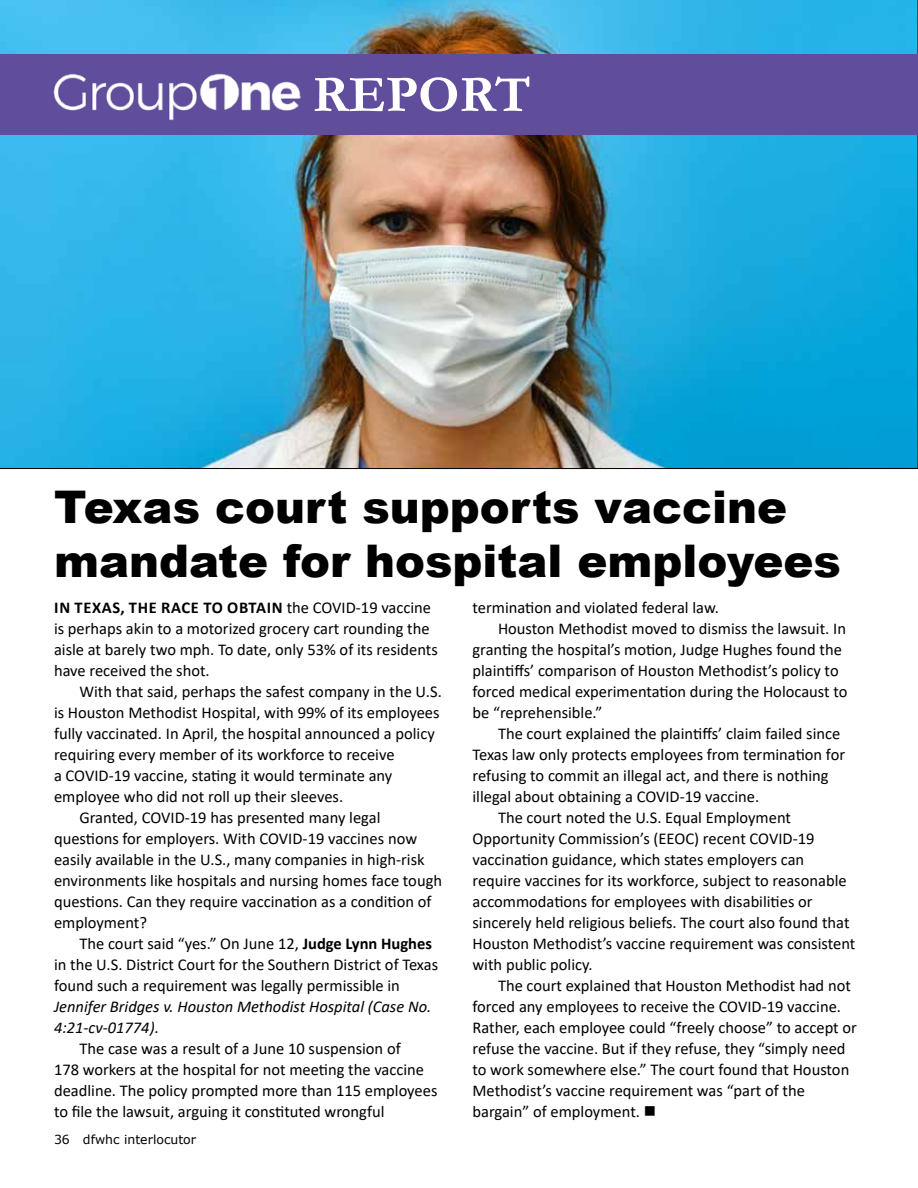
<style>
.page{position:relative;width:918px;height:1188px;background:#fff}
.page>*{position:absolute;margin:0;border:0;box-sizing:border-box;transform-origin:0 0}
.t1{font:700 52.2px "Garamond";color:#fff}
.t2{font:900 45px/54px "Arial";color:#000}
.t3{font:16.5px/21px "Calibri";color:#000}
.t4{font:italic 16.5px "Calibri";color:#000}
.t5{font:12.45px "Verdana";color:#000}
.s1{font-weight:700}
.s2{font-style:normal}
</style>
<div class="page">
<img style="left:0;top:0;width:918px;height:469px">
<div style="left:0;top:54px;width:918px;height:80px;background:#604d9c"></div>
<img style="left:53px;top:73px;width:248px;height:48px">
<h1 class="t1" style="left:313px;top:59px;width:220px">REPORT</h1>
<h2 class="t2" style="left:54px;top:478px;width:789px">Texas court supports vaccine mandate for hospital employees</h2>
<p class="t3" style="left:54px;top:596px;width:385px"><span class="s1">IN TEXAS, THE RACE TO OBTAIN</span> the COVID-19 vaccine is perhaps akin to a motorized grocery cart rounding the aisle at barely two mph. To date, only 53% of its residents have received the shot.</p>
<p class="t3" style="left:80px;top:680px;width:364px">With that said, perhaps the safest company in the U.S.</p>
<p class="t3" style="left:54px;top:701px;width:387px">is Houston Methodist Hospital, with 99% of its employees</p>
<p class="t3" style="left:54px;top:722px;width:382px">fully vaccinated. In April, the hospital announced a policy</p>
<p class="t3" style="left:54px;top:743px;width:342px">requiring every member of its workforce to receive</p>
<p class="t3" style="left:54px;top:764px;width:340px">a COVID-19 vaccine, stating it would terminate any</p>
<p class="t3" style="left:54px;top:785px;width:291px">employee who did not roll up their sleeves.</p>
<p class="t3" style="left:80px;top:806px;width:302px">Granted, COVID-19 has presented many legal</p>
<p class="t3" style="left:54px;top:827px;width:365px">questions for employers. With COVID-19 vaccines now</p>
<p class="t3" style="left:54px;top:848px;width:372px">easily available in the U.S., many companies in high-risk</p>
<p class="t3" style="left:54px;top:869px;width:390px">environments like hospitals and nursing homes face tough</p>
<p class="t3" style="left:54px;top:890px;width:379px">questions. Can they require vaccination as a condition of</p>
<p class="t3" style="left:54px;top:911px;width:95px">employment?</p>
<p class="t3" style="left:80px;top:932px;width:354px">The court said “yes.” On June 12, <span class="s1">Judge Lynn Hughes</span></p>
<p class="t3" style="left:54px;top:953px;width:386px">in the U.S. District Court for the Southern District of Texas</p>
<p class="t3" style="left:54px;top:974px;width:347px">found such a requirement was legally permissible in</p>
<p class="t4" style="left:54px;top:995px;width:379px">Jennifer Bridges v. Houston Methodist Hospital (Case No.</p>
<p class="t4" style="left:54px;top:1016px;width:106px">4:21-cv-01774)<span class="s2">.</span></p>
<p class="t3" style="left:80px;top:1037px;width:323px">The case was a result of a June 10 suspension of</p>
<p class="t3" style="left:54px;top:1058px;width:372px">178 workers at the hospital for not meeting the vaccine</p>
<p class="t3" style="left:54px;top:1079px;width:385px">deadline. The policy prompted more than 115 employees</p>
<p class="t3" style="left:54px;top:1100px;width:332px">to file the lawsuit, arguing it constituted wrongful</p>
<p class="t3" style="left:473px;top:596px;width:248px">termination and violated federal law.</p>
<p class="t3" style="left:498px;top:617px;width:350px">Houston Methodist moved to dismiss the lawsuit. In</p>
<p class="t3" style="left:473px;top:638px;width:371px">granting the hospital’s motion, Judge Hughes found the</p>
<p class="t3" style="left:473px;top:659px;width:368px">plaintiffs’ comparison of Houston Methodist’s policy to</p>
<p class="t3" style="left:473px;top:680px;width:377px">forced medical experimentation during the Holocaust to</p>
<p class="t3" style="left:473px;top:701px;width:131px">be “reprehensible.”</p>
<p class="t3" style="left:498px;top:722px;width:344px">The court explained the plaintiffs’ claim failed since</p>
<p class="t3" style="left:473px;top:743px;width:374px">Texas law only protects employees from termination for</p>
<p class="t3" style="left:473px;top:764px;width:358px">refusing to commit an illegal act, and there is nothing</p>
<p class="t3" style="left:473px;top:785px;width:288px">illegal about obtaining a COVID-19 vaccine.</p>
<p class="t3" style="left:498px;top:806px;width:295px">The court noted the U.S. Equal Employment</p>
<p class="t3" style="left:473px;top:827px;width:343px">Opportunity Commission’s (EEOC) recent COVID-19</p>
<p class="t3" style="left:473px;top:848px;width:333px">vaccination guidance, which states employers can</p>
<p class="t3" style="left:473px;top:869px;width:376px">require vaccines for its workforce, subject to reasonable</p>
<p class="t3" style="left:473px;top:890px;width:342px">accommodations for employees with disabilities or</p>
<p class="t3" style="left:473px;top:911px;width:379px">sincerely held religious beliefs. The court also found that</p>
<p class="t3" style="left:473px;top:932px;width:384px">Houston Methodist’s vaccine requirement was consistent</p>
<p class="t3" style="left:473px;top:953px;width:122px">with public policy.</p>
<p class="t3" style="left:498px;top:974px;width:354px">The court explained that Houston Methodist had not</p>
<p class="t3" style="left:473px;top:995px;width:370px">forced any employees to receive the COVID-19 vaccine.</p>
<p class="t3" style="left:473px;top:1016px;width:386px">Rather, each employee could “freely choose” to accept or</p>
<p class="t3" style="left:473px;top:1037px;width:375px">refuse the vaccine. But if they refuse, they “simply need</p>
<p class="t3" style="left:473px;top:1058px;width:378px">to work somewhere else.” The court found that Houston</p>
<p class="t3" style="left:473px;top:1079px;width:334px">Methodist’s vaccine requirement was “part of the</p>
<p class="t3" style="left:473px;top:1100px;width:185px">bargain” of employment. ■</p>
<p class="t5" style="left:54px;top:1130px;width:144px">36 dfwhc interlocutor</p>
</div>
